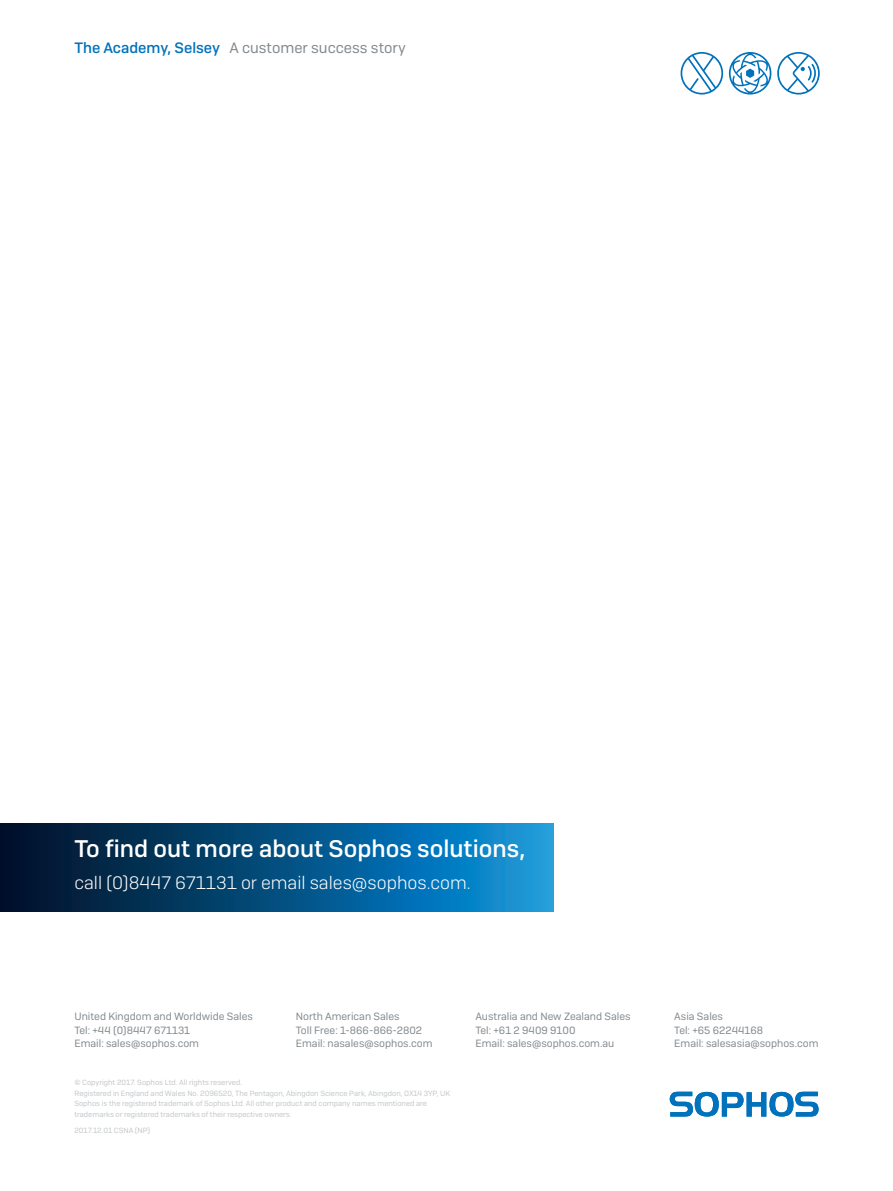
<style>
.page{position:relative;width:893px;height:1191px;background:#fff}
.page>*{position:absolute;margin:0;border:0;box-sizing:border-box;transform-origin:0 0}
.CTA_Heading{font:500 24px "Sophos Sans";color:#fff}
.CTA_Copy{font:300 18px "Sophos Sans";color:#fff}
.Page_Header{font:15px "Sophos Sans";color:#81898e}
.Sales_Address{font:10.5px "Sophos Sans";color:#81898e}
.Copyright{font:7.5px/10.5px "Sophos Sans";color:#c2c6c9}
.Job_No__and_Version{font:7.5px "Sophos Sans";color:#c2c6c9}
.s1{font-weight:500;color:#0072bc}
</style>
<div class="page">
<svg style="left:670px;top:1091px;width:149px;height:25px"></svg>
<svg style="left:0;top:823px;width:554px;height:88px;background:#055182"></svg>
<svg style="left:681px;top:52px;width:42px;height:42px"></svg>
<svg style="left:729px;top:52px;width:42px;height:43px"></svg>
<svg style="left:777px;top:52px;width:43px;height:42px"></svg>
<p class="Page_Header" style="left:74px;top:39px;width:333px"><span class="s1">The Academy, Selsey</span> A customer success story</p>
<p class="CTA_Heading" style="left:74px;top:834px;width:452px">To find out more about Sophos solutions,</p>
<p class="CTA_Copy" style="left:74px;top:871px;width:398px">call (0)8447 671131 or email sales@sophos.com.</p>
<p class="Sales_Address" style="left:74px;top:1010px;width:180px">United Kingdom and Worldwide Sales</p>
<p class="Sales_Address" style="left:74px;top:1023px;width:117px">Tel: +44 (0)8447 671131</p>
<p class="Sales_Address" style="left:74px;top:1037px;width:126px">Email: sales@sophos.com</p>
<p class="Sales_Address" style="left:296px;top:1010px;width:105px">North American Sales</p>
<p class="Sales_Address" style="left:296px;top:1023px;width:128px">Toll Free: 1-866-866-2802</p>
<p class="Sales_Address" style="left:296px;top:1037px;width:138px">Email: nasales@sophos.com</p>
<p class="Copyright" style="left:74px;top:1077px;width:169px">© Copyright 2017. Sophos Ltd. All rights reserved.</p>
<p class="Copyright" style="left:74px;top:1087px;width:377px">Registered in England and Wales No. 2096520, The Pentagon, Abingdon Science Park, Abingdon, OX14 3YP, UK</p>
<p class="Copyright" style="left:74px;top:1098px;width:354px">Sophos is the registered trademark of Sophos Ltd. All other product and company names mentioned are trademarks or registered trademarks of their respective owners.</p>
<p class="Job_No__and_Version" style="left:74px;top:1125px;width:77px">2017.12.01 CSNA (NP)</p>
<p class="Sales_Address" style="left:475px;top:1010px;width:157px">Australia and New Zealand Sales</p>
<p class="Sales_Address" style="left:475px;top:1023px;width:102px">Tel: +61 2 9409 9100</p>
<p class="Sales_Address" style="left:475px;top:1037px;width:140px">Email: sales@sophos.com.au</p>
<p class="Sales_Address" style="left:674px;top:1010px;width:50px">Asia Sales</p>
<p class="Sales_Address" style="left:674px;top:1023px;width:90px">Tel: +65 62244168</p>
<p class="Sales_Address" style="left:674px;top:1037px;width:146px">Email: salesasia@sophos.com</p>
</div>
